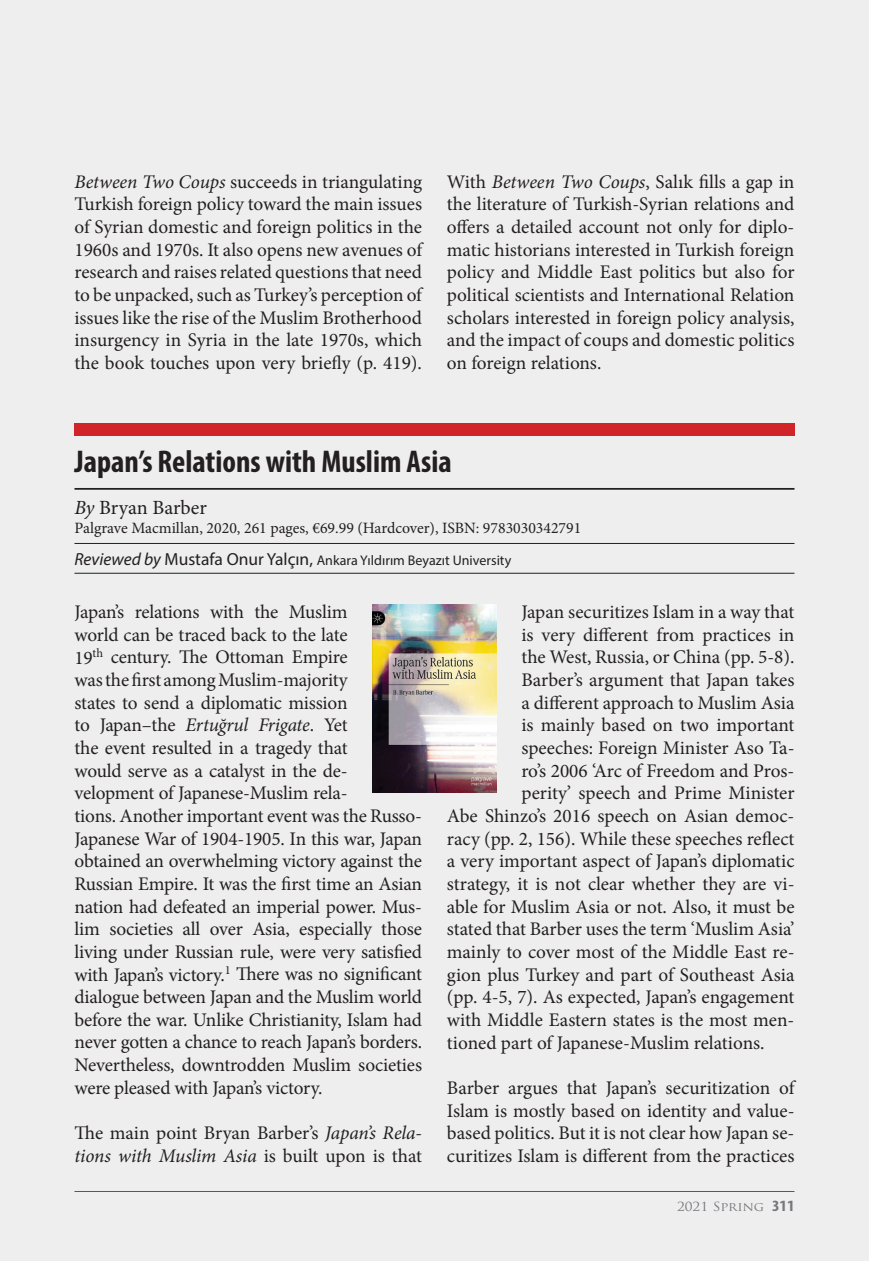
<style>
.page{position:relative;width:869px;height:1261px;background:#fff}
.page>*{position:absolute;margin:0;border:0;box-sizing:border-box;transform-origin:0 0}
.t1{font:700 condensed 31.5px "Myriad Pro";color:#231f20}
.t2{font:20.12px "Minion Pro";color:#231f20}
.t3{font:19.25px/22.6px "Minion Pro";letter-spacing:-.01em;color:#231f20;text-align:justify}
.t4{font:15.75px "Minion Pro";color:#231f20}
.t5{font:14px "Myriad Pro";color:#231f20}
.t6{font:12.25px "Trajan Pro";color:#76787b;scale:1.11 1}
.s1{font-style:italic}
.s2{font-style:italic;font-size:17.5px}
.s3{font-size:17.5px}
.s4{font-family:"Myriad Pro";font-weight:700;font-stretch:condensed;font-size:15.75px}
</style>
<div class="page">
<div style="left:0;top:0;width:868px;height:1260px;background:#eeeeef"></div>
<hr style="left:74px;top:1190px;width:720px;height:1px;background:#d1232a">
<hr style="left:74px;top:488px;width:720px;height:1px;background:#231f20">
<hr style="left:74px;top:543px;width:720px;height:1px;background:#231f20">
<hr style="left:74px;top:572px;width:720px;height:1px;background:#231f20">
<div style="left:74px;top:423px;width:720px;height:12px;background:#d1232a"></div>
<img style="left:372px;top:604px;width:124px;height:188px">
<p class="t3" style="left:74px;top:170px;width:349px"><span class="s1">Between Two Coups</span> succeeds in triangulating Turkish foreign policy toward the main issues of Syrian domestic and foreign politics in the 1960s and 1970s. It also opens new avenues of research and raises related questions that need to be unpacked, such as Turkey’s perception of issues like the rise of the Muslim Brotherhood insurgency in Syria in the late 1970s, which the book touches upon very briefly (p. 419).</p>
<p class="t3" style="left:446px;top:170px;width:349px">With <span class="s1">Between Two Coups</span>, Salık fills a gap in the literature of Turkish-Syrian relations and offers a detailed account not only for diplo&shy;matic historians interested in Turkish foreign policy and Middle East politics but also for political scientists and International Relation scholars interested in foreign policy analysis, and the impact of coups and domestic politics on foreign relations.</p>
<h1 class="t1" style="left:74px;top:441px;width:378px">Japan’s Relations with Muslim Asia</h1>
<p class="t2" style="left:74px;top:494px;width:134px"><span class="s1">By</span> Bryan Barber</p>
<p class="t4" style="left:74px;top:517px;width:508px">Palgrave Macmillan, 2020, 261 pages, €69.99 (Hardcover), ISBN: 9783030342791</p>
<p class="t5" style="left:74px;top:551px;width:438px"><span class="s2">Reviewed by</span> <span class="s3">Mustafa Onur Yalçın,</span> Ankara Yıldırım Beyazıt University</p>
<p class="t3" style="left:74px;top:600px;width:349px;text-align:left">Japan’s relations with the Muslim<br>world can be traced back to the late<br>19<sup>th</sup> century. The Ottoman Empire<br>was the first among Muslim-majority<br>states to send a diplomatic mission<br>to Japan–the <span class="s1">Ertuğrul Frigate</span>. Yet<br>the event resulted in a tragedy that<br>would serve as a catalyst in the de&shy;velopment of Japanese-Muslim rela-<br>tions. Another important event was the Russo-Japanese War of 1904-1905. In this war, Japan obtained an overwhelming victory against the Russian Empire. It was the first time an Asian nation had defeated an imperial power. Mus&shy;lim societies all over Asia, especially those living under Russian rule, were very satisfied with Japan’s victory.<sup>1</sup> There was no significant dialogue between Japan and the Muslim world before the war. Unlike Christianity, Islam had never gotten a chance to reach Japan’s borders.<br>Nevertheless, downtrodden Muslim societies were pleased with Japan’s victory.</p>
<p class="t3" style="left:74px;top:1121px;width:349px">The main point Bryan Barber’s <span class="s1">Japan’s Rela&shy;tions with Muslim Asia</span> is built upon is that</p>
<p class="t3" style="left:521px;top:600px;width:274px">Japan securitizes Islam in a way that</p>
<p class="t3" style="left:521px;top:623px;width:274px">is very different from practices in</p>
<p class="t3" style="left:521px;top:646px;width:274px">the West, Russia, or China (pp. 5-8).</p>
<p class="t3" style="left:521px;top:668px;width:274px">Barber’s argument that Japan takes</p>
<p class="t3" style="left:521px;top:691px;width:274px">a different approach to Muslim Asia</p>
<p class="t3" style="left:521px;top:713px;width:274px">is mainly based on two important</p>
<p class="t3" style="left:521px;top:736px;width:274px">speeches: Foreign Minister Aso Ta-</p>
<p class="t3" style="left:521px;top:759px;width:274px">ro’s 2006 ‘Arc of Freedom and Pros-</p>
<p class="t3" style="left:521px;top:781px;width:274px">perity’ speech and Prime Minister</p>
<p class="t3" style="left:446px;top:804px;width:349px">Abe Shinzo’s 2016 speech on Asian democ-</p>
<p class="t3" style="left:446px;top:827px;width:349px">racy (pp. 2, 156). While these speeches reflect</p>
<p class="t3" style="left:446px;top:849px;width:349px">a very important aspect of Japan’s diplomatic</p>
<p class="t3" style="left:446px;top:872px;width:349px">strategy, it is not clear whether they are vi-</p>
<p class="t3" style="left:446px;top:895px;width:349px">able for Muslim Asia or not. Also, it must be</p>
<p class="t3" style="left:446px;top:917px;width:349px">stated that Barber uses the term ‘Muslim Asia’</p>
<p class="t3" style="left:446px;top:940px;width:349px">mainly to cover most of the Middle East re-</p>
<p class="t3" style="left:446px;top:963px;width:349px">gion plus Turkey and part of Southeast Asia</p>
<p class="t3" style="left:446px;top:985px;width:349px">(pp. 4-5, 7). As expected, Japan’s engagement</p>
<p class="t3" style="left:446px;top:1008px;width:349px">with Middle Eastern states is the most men-</p>
<p class="t3" style="left:446px;top:1030px;width:319px">tioned part of Japanese-Muslim relations.</p>
<p class="t3" style="left:446px;top:1076px;width:349px">Barber argues that Japan’s securitization of Islam is mostly based on identity and value&shy;based politics. But it is not clear how Japan se&shy;curitizes Islam is different from the practices</p>
<p class="t6" style="left:676px;top:1198px;width:107px">2021 Sprıng <span class="s4">311</span></p>
</div>
